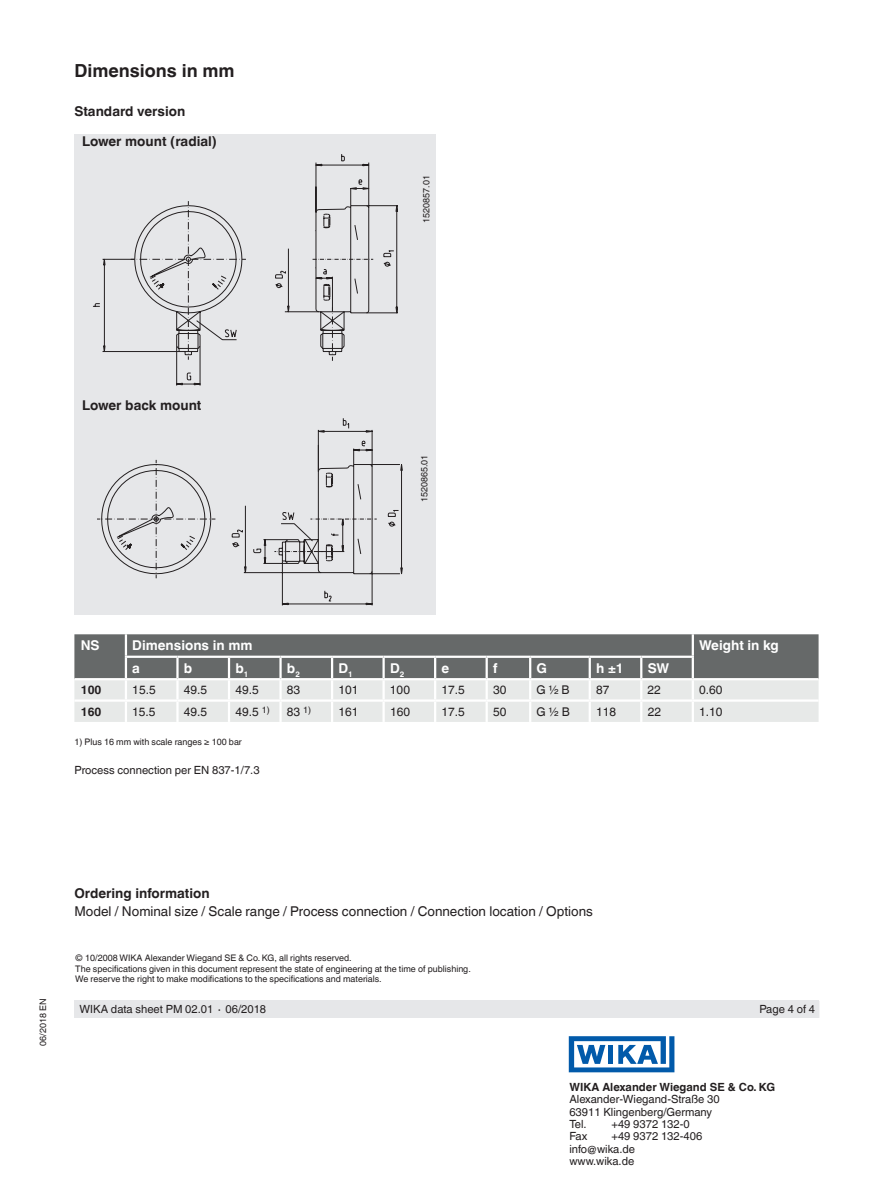
<style>
.page{position:relative;width:893px;height:1188px;background:#fff}
.page>*{position:absolute;margin:0;border:0;box-sizing:border-box;transform-origin:0 0}
.t1{font:700 18px "Helvetica World";color:#231f20}
.t2{font:13.5px "Helvetica World";color:#231f20}
.t3{font:700 13.5px "Helvetica World";color:#231f20}
.t4{font:700 13.5px "Helvetica World";color:#fff}
.t5{font:12px "Helvetica World";color:#231f20}
.t6{font:700 12px "Helvetica World";color:#231f20}
.t7{font:11.25px/12.3px "Helvetica World";color:#231f20}
.t8{font:700 11.25px "Helvetica World";color:#231f20}
.t9{font:9px/10.5px "Helvetica World";color:#231f20}
</style>
<div class="page">
<div style="left:74px;top:1000px;width:745px;height:18px;background:#e6e7e9"></div>
<svg style="left:569px;top:1036px;width:105px;height:36px"></svg>
<div style="left:74px;top:134px;width:362px;height:481px;background:#e6e7e9"></div>
<svg style="left:74px;top:634px;width:745px;height:88px;background:#a7aaa9"></svg>
<hr style="left:74px;top:699px;width:52px;height:3px;background:#fff">
<hr style="left:126px;top:699px;width:51px;height:3px;background:#fff">
<hr style="left:125px;top:702px;width:2px;height:20px;background:#fff">
<hr style="left:177px;top:699px;width:52px;height:3px;background:#fff">
<hr style="left:176px;top:702px;width:3px;height:20px;background:#fff">
<hr style="left:229px;top:699px;width:52px;height:3px;background:#fff">
<hr style="left:228px;top:702px;width:2px;height:20px;background:#fff">
<hr style="left:281px;top:699px;width:51px;height:3px;background:#fff">
<hr style="left:279px;top:702px;width:3px;height:20px;background:#fff">
<hr style="left:332px;top:699px;width:52px;height:3px;background:#fff">
<hr style="left:331px;top:702px;width:2px;height:20px;background:#fff">
<hr style="left:384px;top:699px;width:51px;height:3px;background:#fff">
<hr style="left:382px;top:702px;width:3px;height:20px;background:#fff">
<hr style="left:435px;top:699px;width:52px;height:3px;background:#fff">
<hr style="left:434px;top:702px;width:2px;height:20px;background:#fff">
<hr style="left:487px;top:699px;width:43px;height:3px;background:#fff">
<hr style="left:486px;top:702px;width:2px;height:20px;background:#fff">
<hr style="left:530px;top:699px;width:60px;height:3px;background:#fff">
<hr style="left:529px;top:702px;width:2px;height:20px;background:#fff">
<hr style="left:590px;top:699px;width:51px;height:3px;background:#fff">
<hr style="left:589px;top:702px;width:2px;height:20px;background:#fff">
<hr style="left:641px;top:699px;width:52px;height:3px;background:#fff">
<hr style="left:640px;top:702px;width:2px;height:20px;background:#fff">
<hr style="left:693px;top:699px;width:126px;height:3px;background:#fff">
<hr style="left:692px;top:702px;width:2px;height:20px;background:#fff">
<hr style="left:74px;top:678px;width:52px;height:2px;background:#fff">
<hr style="left:126px;top:678px;width:51px;height:2px;background:#fff">
<hr style="left:177px;top:678px;width:52px;height:2px;background:#fff">
<hr style="left:229px;top:678px;width:52px;height:2px;background:#fff">
<hr style="left:281px;top:678px;width:51px;height:2px;background:#fff">
<hr style="left:332px;top:678px;width:52px;height:2px;background:#fff">
<hr style="left:384px;top:678px;width:51px;height:2px;background:#fff">
<hr style="left:435px;top:678px;width:52px;height:2px;background:#fff">
<hr style="left:487px;top:678px;width:43px;height:2px;background:#fff">
<hr style="left:530px;top:678px;width:60px;height:2px;background:#fff">
<hr style="left:590px;top:678px;width:51px;height:2px;background:#fff">
<hr style="left:641px;top:678px;width:52px;height:2px;background:#fff">
<hr style="left:693px;top:678px;width:126px;height:2px;background:#fff">
<svg style="left:176px;top:205px;width:222px;height:181px"></svg>
<svg style="left:93px;top:154px;width:302px;height:227px"></svg>
<svg style="left:281px;top:464px;width:122px;height:142px"></svg>
<svg style="left:101px;top:418px;width:298px;height:184px"></svg>
<h1 class="t1" style="left:74px;top:60px;width:162px">Dimensions in mm</h1>
<h2 class="t3" style="left:74px;top:103px;width:112px">Standard version</h2>
<h2 class="t3" style="left:82px;top:134px;width:136px">Lower mount (radial)</h2>
<p class="t9" style="left:421px;top:223px;width:49px;rotate:-90deg">1520857.01</p>
<h2 class="t3" style="left:82px;top:398px;width:121px">Lower back mount</h2>
<p class="t9" style="left:419px;top:502px;width:49px;rotate:-90deg">1520865.01</p>
<h2 class="t4" style="left:81px;top:638px;width:20px">NS</h2>
<h2 class="t4" style="left:132px;top:638px;width:122px">Dimensions in mm</h2>
<h2 class="t4" style="left:699px;top:638px;width:81px">Weight in kg</h2>
<h2 class="t4" style="left:132px;top:660px;width:9px">a</h2>
<h2 class="t4" style="left:184px;top:660px;width:10px">b</h2>
<h2 class="t4" style="left:235px;top:660px;width:14px">b<sub>1</sub></h2>
<h2 class="t4" style="left:287px;top:660px;width:14px">b<sub>2</sub></h2>
<h2 class="t4" style="left:338px;top:660px;width:16px">D<sub>1</sub></h2>
<h2 class="t4" style="left:390px;top:660px;width:16px">D<sub>2</sub></h2>
<h2 class="t4" style="left:441px;top:660px;width:9px">e</h2>
<h2 class="t4" style="left:493px;top:660px;width:6px">f</h2>
<h2 class="t4" style="left:537px;top:660px;width:12px">G</h2>
<h2 class="t4" style="left:596px;top:660px;width:29px">h ±1</h2>
<h2 class="t4" style="left:648px;top:660px;width:23px">SW</h2>
<h3 class="t6" style="left:81px;top:683px;width:22px">100</h3>
<h3 class="t5" style="left:132px;top:683px;width:25px">15.5</h3>
<h3 class="t5" style="left:184px;top:683px;width:25px">49.5</h3>
<h3 class="t5" style="left:235px;top:683px;width:25px">49.5</h3>
<h3 class="t5" style="left:287px;top:683px;width:15px">83</h3>
<h3 class="t5" style="left:338px;top:683px;width:22px">101</h3>
<h3 class="t5" style="left:390px;top:683px;width:22px">100</h3>
<h3 class="t5" style="left:441px;top:683px;width:25px">17.5</h3>
<h3 class="t5" style="left:493px;top:683px;width:15px">30</h3>
<h3 class="t5" style="left:537px;top:683px;width:35px">G ½ B</h3>
<h3 class="t5" style="left:596px;top:683px;width:15px">87</h3>
<h3 class="t5" style="left:648px;top:683px;width:15px">22</h3>
<h3 class="t5" style="left:699px;top:683px;width:25px">0.60</h3>
<h3 class="t6" style="left:81px;top:704px;width:22px">160</h3>
<h3 class="t5" style="left:132px;top:704px;width:25px">15.5</h3>
<h3 class="t5" style="left:184px;top:704px;width:25px">49.5</h3>
<h3 class="t5" style="left:235px;top:704px;width:36px">49.5 <sup>1)</sup></h3>
<h3 class="t5" style="left:287px;top:704px;width:26px">83 <sup>1)</sup></h3>
<h3 class="t5" style="left:338px;top:704px;width:22px">161</h3>
<h3 class="t5" style="left:390px;top:704px;width:22px">160</h3>
<h3 class="t5" style="left:441px;top:704px;width:25px">17.5</h3>
<h3 class="t5" style="left:493px;top:704px;width:15px">50</h3>
<h3 class="t5" style="left:537px;top:704px;width:35px">G ½ B</h3>
<h3 class="t5" style="left:596px;top:704px;width:22px">118</h3>
<h3 class="t5" style="left:648px;top:704px;width:15px">22</h3>
<h3 class="t5" style="left:699px;top:704px;width:25px">1.10</h3>
<p class="t9" style="left:74px;top:736px;width:169px">1) Plus 16 mm with scale ranges ≥ 100 bar</p>
<p class="t7" style="left:74px;top:764px;width:187px">Process connection per EN 837-1/7.3</p>
<p class="t9" style="left:38px;top:1046px;width:49px;rotate:-90deg">06/2018 EN</p>
<h2 class="t3" style="left:74px;top:886px;width:137px">Ordering information</h2>
<h2 class="t2" style="left:74px;top:904px;width:520px">Model / Nominal size / Scale range / Process connection / Connection location / Options</h2>
<p class="t9" style="left:75px;top:953px;width:397px">© 10/2008 WIKA Alexander Wiegand SE &amp; Co. KG, all rights reserved.<br>The specifications given in this document represent the state of engineering at the time of publishing.<br>We reserve the right to make modifications to the specifications and materials.</p>
<p class="t7" style="left:80px;top:1003px;width:188px">WIKA data sheet PM 02.01 ∙ 06/2018</p>
<p class="t7" style="left:759px;top:1003px;width:57px">Page 4 of 4</p>
<p class="t8" style="left:569px;top:1081px;width:207px">WIKA Alexander Wiegand SE &amp; Co. KG</p>
<p class="t7" style="left:569px;top:1093px;width:152px">Alexander-Wiegand-Straße 30<br>63911 Klingenberg/Germany<br>Tel.</p>
<p class="t7" style="left:611px;top:1118px;width:80px">+49 9372 132-0</p>
<p class="t7" style="left:569px;top:1130px;width:19px">Fax</p>
<p class="t7" style="left:569px;top:1130px;width:134px;text-indent:42px">+49 9372 132-406 info@wika.de www.wika.de</p>
</div>
